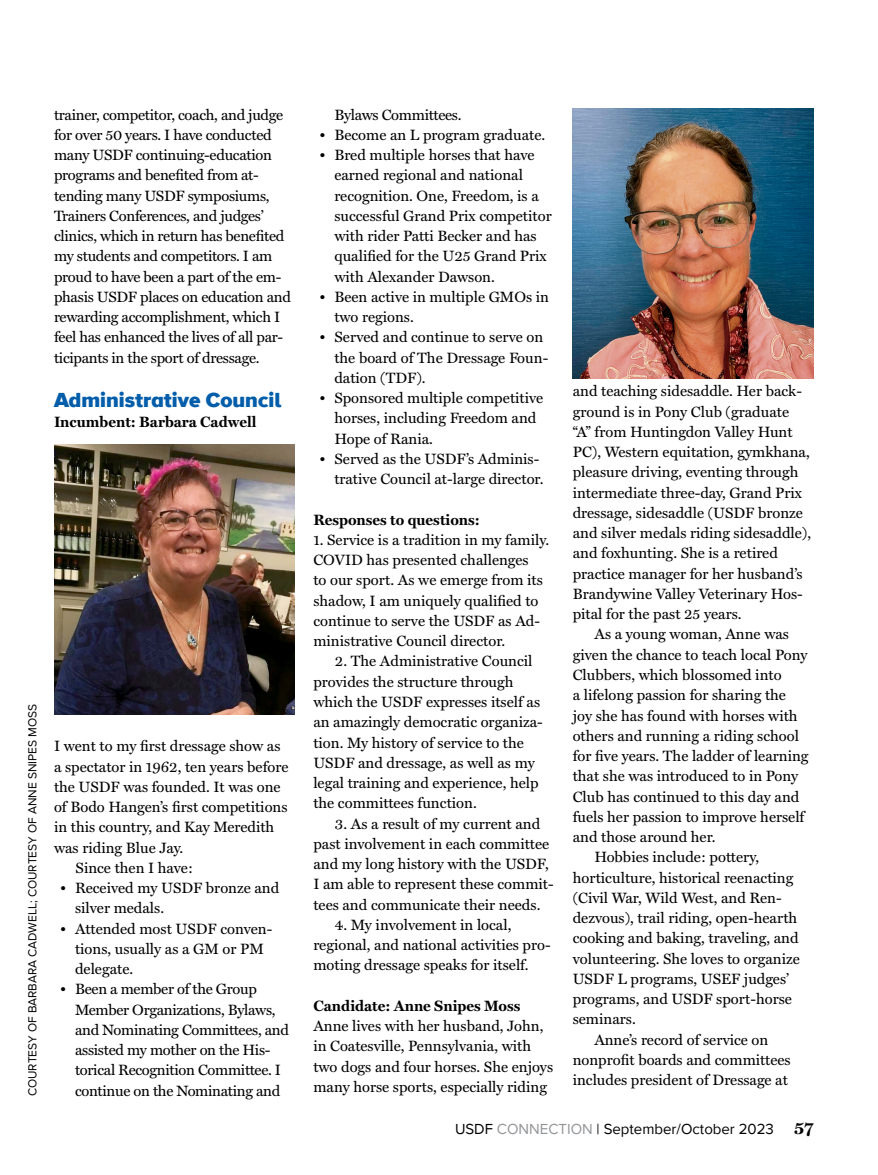
<style>
.page{position:relative;width:878px;height:1175px;background:#fff}
.page>*{position:absolute;margin:0;border:0;box-sizing:border-box;transform-origin:0 0}
.t1{font:900 21px "Proxima Nova A";color:#005daa}
.t2{font:15px/20.2px "Miller Text";color:#000}
.t3{font:15px/20.2px "Miller Text";letter-spacing:-.02em;color:#000}
.t4{font:700 15px "Miller Text";color:#000}
.t5{font:15px "Proxima Nova";color:#000}
.t6{font:12px "Proxima Nova S";color:#000}
.s1{color:#939598}
.s2{font-family:"Miller Text";font-weight:700;font-size:18px}
</style>
<div class="page">
<img style="left:54px;top:445px;width:240px;height:270px">
<img style="left:572px;top:108px;width:241px;height:270px">
<p class="t3" style="left:54px;top:103px;width:238px">trainer, competitor, coach, and judge for over 50 years. I have conducted many USDF continuing-education programs and benefited from at&shy;tending many USDF symposiums, Trainers Conferences, and judges’ clinics, which in return has benefited my students and competitors. I am proud to have been a part of the em&shy;phasis USDF places on education and rewarding accomplishment, which I feel has enhanced the lives of all par&shy;ticipants in the sport of dressage.</p>
<h1 class="t1" style="left:54px;top:387px;width:229px">Administrative Council</h1>
<p class="t4" style="left:54px;top:410px;width:204px">Incumbent: Barbara Cadwell</p>
<p class="t6" style="left:25px;top:1096px;width:394px;rotate:-90deg">COURTESY OF BARBARA CADWELL; COURTESY OF ANNE SNIPES MOSS</p>
<p class="t2" style="left:54px;top:735px;width:228px">I went to my first dressage show as</p>
<p class="t2" style="left:54px;top:755px;width:236px">a spectator in 1962, ten years before</p>
<p class="t2" style="left:54px;top:775px;width:228px">the USDF was founded. It was one</p>
<p class="t2" style="left:54px;top:795px;width:235px">of Bodo Hangen’s first competitions</p>
<p class="t2" style="left:54px;top:816px;width:222px">in this country, and Kay Meredith</p>
<p class="t2" style="left:54px;top:836px;width:131px">was riding Blue Jay.</p>
<p class="t2" style="left:76px;top:856px;width:119px">Since then I have:</p>
<p class="t2" style="left:75px;top:876px;width:206px;text-indent:-15px">• Received my USDF bronze and silver medals.</p>
<p class="t2" style="left:75px;top:917px;width:199px;text-indent:-15px">• Attended most USDF conven&shy;tions, usually as a GM or PM delegate.</p>
<p class="t3" style="left:75px;top:978px;width:215px;text-indent:-15px">• Been a member of the Group<br>Member Organizations, Bylaws, and Nominating Committees, and assisted my mother on the His&shy;torical Recognition Committee. I continue on the Nominating and</p>
<p class="t3" style="left:334px;top:103px;width:129px">Bylaws Committees.</p>
<p class="t2" style="left:319px;top:123px;width:227px">• Become an L program graduate.</p>
<p class="t2" style="left:334px;top:144px;width:219px;text-indent:-15px">• Bred multiple horses that have earned regional and national recognition. One, Freedom, is a successful Grand Prix competitor with rider Patti Becker and has qualified for the U25 Grand Prix with Alexander Dawson.</p>
<p class="t2" style="left:334px;top:285px;width:216px;text-indent:-15px">• Been active in multiple GMOs in two regions.</p>
<p class="t2" style="left:334px;top:326px;width:215px;text-indent:-15px">• Served and continue to serve on the board of The Dressage Foun&shy;dation (TDF).</p>
<p class="t2" style="left:334px;top:387px;width:210px;text-indent:-15px">• Sponsored multiple competitive horses, including Freedom and<br>Hope of Rania.</p>
<p class="t2" style="left:319px;top:447px;width:226px;text-align:right">• Served as the USDF’s Adminis&shy;trative Council at-large director.</p>
<p class="t4" style="left:313px;top:507px;width:168px">Responses to questions:</p>
<p class="t2" style="left:313px;top:528px;width:237px">1. Service is a tradition in my family.<br>COVID has presented challenges<br>to our sport. As we emerge from its shadow, I am uniquely qualified to continue to serve the USDF as Ad&shy;ministrative Council director.</p>
<p class="t2" style="left:313px;top:650px;width:231px;text-indent:22px">2. The Administrative Council provides the structure through which the USDF expresses itself as an amazingly democratic organiza&shy;tion. My history of service to the<br>USDF and dressage, as well as my legal training and experience, help the committees function.</p>
<p class="t2" style="left:313px;top:812px;width:242px;text-indent:22px">3. As a result of my current and past involvement in each committee and my long history with the USDF, I am able to represent these commit&shy;tees and communicate their needs.</p>
<p class="t2" style="left:313px;top:913px;width:239px;text-indent:22px">4. My involvement in local, regional, and national activities pro&shy;moting dressage speaks for itself.</p>
<p class="t4" style="left:313px;top:993px;width:208px">Candidate: Anne Snipes Moss</p>
<p class="t2" style="left:313px;top:1014px;width:241px">Anne lives with her husband, John, in Coatesville, Pennsylvania, with two dogs and four horses. She enjoys many horse sports, especially riding</p>
<p class="t2" style="left:572px;top:380px;width:240px">and teaching sidesaddle. Her back&shy;ground is in Pony Club (graduate<br>“A” from Huntingdon Valley Hunt PC), Western equitation, gymkhana, pleasure driving, eventing through intermediate three-day, Grand Prix dressage, sidesaddle (USDF bronze and silver medals riding sidesaddle), and foxhunting. She is a retired practice manager for her husband’s Brandywine Valley Veterinary Hos&shy;pital for the past 25 years.</p>
<p class="t2" style="left:594px;top:623px;width:196px">As a young woman, Anne was</p>
<p class="t2" style="left:572px;top:643px;width:236px">given the chance to teach local Pony</p>
<p class="t2" style="left:572px;top:663px;width:210px">Clubbers, which blossomed into</p>
<p class="t2" style="left:572px;top:684px;width:215px">a lifelong passion for sharing the</p>
<p class="t2" style="left:572px;top:704px;width:226px">joy she has found with horses with</p>
<p class="t2" style="left:572px;top:724px;width:228px">others and running a riding school</p>
<p class="t2" style="left:572px;top:744px;width:237px">for five years. The ladder of learning</p>
<p class="t2" style="left:572px;top:765px;width:227px">that she was introduced to in Pony</p>
<p class="t2" style="left:572px;top:785px;width:228px">Club has continued to this day and</p>
<p class="t2" style="left:572px;top:805px;width:233px">fuels her passion to improve herself</p>
<p class="t2" style="left:572px;top:825px;width:144px">and those around her.</p>
<p class="t2" style="left:594px;top:846px;width:166px">Hobbies include: pottery,</p>
<p class="t2" style="left:572px;top:866px;width:222px">horticulture, historical reenacting</p>
<p class="t2" style="left:572px;top:886px;width:210px">(Civil War, Wild West, and Ren-</p>
<p class="t2" style="left:572px;top:906px;width:226px">dezvous), trail riding, open-hearth</p>
<p class="t2" style="left:572px;top:927px;width:227px">cooking and baking, traveling, and</p>
<p class="t2" style="left:572px;top:947px;width:229px">volunteering. She loves to organize</p>
<p class="t2" style="left:572px;top:967px;width:218px">USDF L programs, USEF judges’</p>
<p class="t2" style="left:572px;top:987px;width:221px">programs, and USDF sport-horse</p>
<p class="t2" style="left:572px;top:1008px;width:65px">seminars.</p>
<p class="t2" style="left:594px;top:1028px;width:175px">Anne’s record of service on</p>
<p class="t2" style="left:572px;top:1048px;width:219px">nonprofit boards and committees</p>
<p class="t2" style="left:572px;top:1068px;width:217px">includes president of Dressage at</p>
<p class="t5" style="left:455px;top:1120px;width:360px">USDF <span class="s1">CONNECTION</span> | September/October 2023 <span class="s2">57</span></p>
</div>
